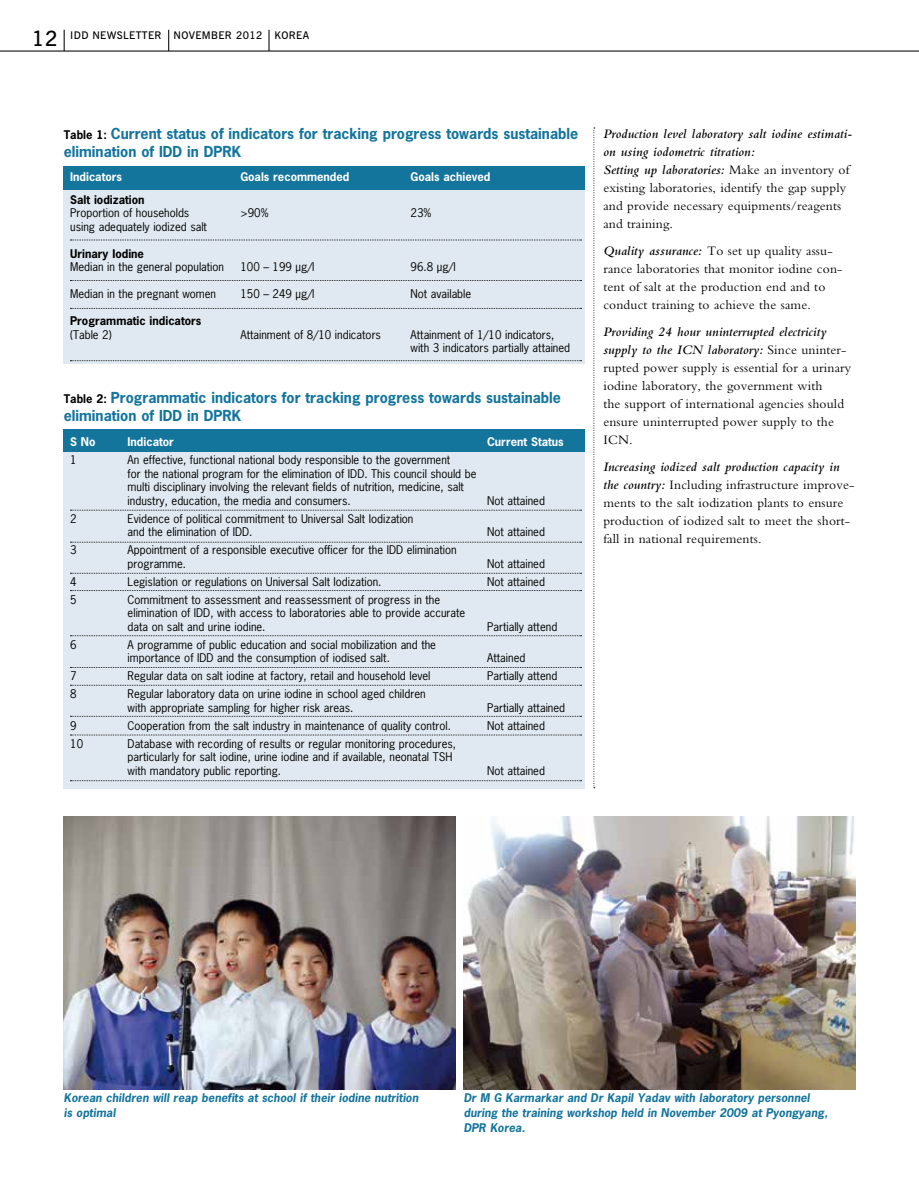
<style>
.page{position:relative;width:919px;height:1187px;background:#fff}
.page>*{position:absolute;margin:0;border:0;box-sizing:border-box;transform-origin:0 0}
.t1{font:600 21px "News Gothic BT";color:#000}
.t2{font:700 14.25px/18px "News Gothic";color:#13749c}
.t3{font:13.5px/18px "Bembo";letter-spacing:.01em;color:#000}
.t4{font:11.25px/13.5px "News Gothic";color:#000}
.t5{font:italic 700 11.25px/15px "News Gothic";letter-spacing:.005em;color:#13749c}
.t6{font:700 11.25px "News Gothic";color:#fff}
.t7{font:700 11.25px "News Gothic";color:#000}
.t8{font:600 10.5px "News Gothic BT";letter-spacing:.035em;color:#000}
.s1{font-size:11.25px;color:#000}
.s2{font-weight:600;font-style:italic}
</style>
<div class="page">
<svg style="left:168px;top:30px;width:1px;height:20px"></svg>
<svg style="left:268px;top:30px;width:1px;height:20px"></svg>
<hr style="left:0;top:50px;width:918px;height:2px;background:#000">
<svg style="left:64px;top:30px;width:1px;height:21px"></svg>
<svg style="left:593px;top:128px;width:2px;height:660px"></svg>
<div style="left:64px;top:189px;width:521px;height:175px;background:#e0e9f1"></div>
<div style="left:64px;top:166px;width:521px;height:23px;background:#13749c"></div>
<svg style="left:70px;top:240px;width:511px;height:1px"></svg>
<svg style="left:70px;top:280px;width:511px;height:1px"></svg>
<svg style="left:70px;top:308px;width:511px;height:1px"></svg>
<svg style="left:70px;top:360px;width:511px;height:1px"></svg>
<div style="left:64px;top:452px;width:521px;height:336px;background:#e0e9f1"></div>
<div style="left:64px;top:429px;width:521px;height:23px;background:#13749c"></div>
<svg style="left:70px;top:510px;width:511px;height:1px"></svg>
<svg style="left:70px;top:542px;width:511px;height:1px"></svg>
<svg style="left:70px;top:573px;width:511px;height:1px"></svg>
<svg style="left:70px;top:590px;width:511px;height:1px"></svg>
<svg style="left:70px;top:635px;width:511px;height:1px"></svg>
<svg style="left:70px;top:667px;width:511px;height:1px"></svg>
<svg style="left:70px;top:716px;width:511px;height:1px"></svg>
<svg style="left:70px;top:734px;width:511px;height:1px"></svg>
<svg style="left:70px;top:780px;width:511px;height:1px"></svg>
<img style="left:463px;top:816px;width:392px;height:273px">
<img style="left:64px;top:816px;width:391px;height:273px">
<svg style="left:70px;top:685px;width:511px;height:1px"></svg>
<h1 class="t1" style="left:32px;top:26px;width:28px">12</h1>
<p class="t8" style="left:70px;top:29px;width:240px">IDD NEWSLETTER NOVEMBER 2012 KOREA</p>
<p class="t2" style="left:64px;top:124px;width:516px"><span class="s1">Table 1:</span> Current status of indicators for tracking progress towards sustainable elimination of IDD in DPRK</p>
<p class="t6" style="left:70px;top:170px;width:53px">Indicators</p>
<p class="t6" style="left:240px;top:170px;width:111px">Goals recommended</p>
<p class="t6" style="left:410px;top:170px;width:81px">Goals achieved</p>
<p class="t7" style="left:70px;top:192px;width:76px">Salt iodization</p>
<p class="t4" style="left:70px;top:206px;width:121px">Proportion of households</p>
<p class="t4" style="left:240px;top:206px;width:30px">&gt;90%</p>
<p class="t4" style="left:410px;top:206px;width:22px">23%</p>
<p class="t4" style="left:70px;top:220px;width:138px">using adequately iodized salt</p>
<p class="t7" style="left:70px;top:246px;width:75px">Urinary Iodine</p>
<p class="t4" style="left:70px;top:260px;width:155px">Median in the general population</p>
<p class="t4" style="left:240px;top:260px;width:76px">100 – 199 µg/l</p>
<p class="t4" style="left:410px;top:260px;width:47px">96.8 µg/l</p>
<p class="t4" style="left:70px;top:287px;width:147px">Median in the pregnant women</p>
<p class="t4" style="left:240px;top:287px;width:76px">150 – 249 µg/l</p>
<p class="t4" style="left:410px;top:287px;width:62px">Not available</p>
<p class="t7" style="left:70px;top:314px;width:133px">Programmatic indicators</p>
<p class="t4" style="left:70px;top:328px;width:43px">(Table 2)</p>
<p class="t4" style="left:240px;top:328px;width:142px">Attainment of 8/10 indicators</p>
<p class="t4" style="left:410px;top:328px;width:161px">Attainment of 1/10 indicators, with 3 indicators partially attained</p>
<p class="t2" style="left:64px;top:388px;width:498px"><span class="s1">Table 2:</span> Programmatic indicators for tracking progress towards sustainable elimination of IDD in DPRK</p>
<p class="t6" style="left:70px;top:434px;width:27px">S No</p>
<p class="t6" style="left:128px;top:434px;width:48px">Indicator</p>
<p class="t6" style="left:487px;top:434px;width:78px">Current Status</p>
<p class="t4" style="left:70px;top:453px;width:8px">1</p>
<p class="t4" style="left:128px;top:453px;width:350px">An effective, functional national body responsible to the government<br>for the national program for the elimination of IDD. This council should be multi disciplinary involving the relevant fields of nutrition, medicine, salt industry, education, the media and consumers.</p>
<p class="t4" style="left:487px;top:493px;width:59px">Not attained</p>
<p class="t4" style="left:70px;top:511px;width:8px">2</p>
<p class="t4" style="left:128px;top:511px;width:287px">Evidence of political commitment to Universal Salt Iodization and the elimination of IDD.</p>
<p class="t4" style="left:70px;top:543px;width:8px">3</p>
<p class="t4" style="left:128px;top:543px;width:330px">Appointment of a responsible executive officer for the IDD elimination programme.</p>
<p class="t4" style="left:487px;top:525px;width:59px">Not attained</p>
<p class="t4" style="left:487px;top:556px;width:59px">Not attained</p>
<p class="t4" style="left:70px;top:574px;width:8px">4</p>
<p class="t4" style="left:128px;top:574px;width:255px">Legislation or regulations on Universal Salt Iodization.</p>
<p class="t4" style="left:487px;top:574px;width:59px">Not attained</p>
<p class="t4" style="left:70px;top:592px;width:8px">5</p>
<p class="t4" style="left:128px;top:592px;width:339px">Commitment to assessment and reassessment of progress in the elimination of IDD, with access to laboratories able to provide accurate data on salt and urine iodine.</p>
<p class="t4" style="left:487px;top:619px;width:72px">Partially attend</p>
<p class="t4" style="left:70px;top:637px;width:8px">6</p>
<p class="t4" style="left:128px;top:637px;width:310px">A programme of public education and social mobilization and the importance of IDD and the consumption of iodised salt.</p>
<p class="t4" style="left:487px;top:651px;width:40px">Attained</p>
<p class="t4" style="left:70px;top:669px;width:8px">7</p>
<p class="t4" style="left:128px;top:669px;width:304px">Regular data on salt iodine at factory, retail and household level</p>
<p class="t4" style="left:487px;top:669px;width:72px">Partially attend</p>
<p class="t4" style="left:70px;top:687px;width:8px">8</p>
<p class="t4" style="left:128px;top:687px;width:299px">Regular laboratory data on urine iodine in school aged children with appropriate sampling for higher risk areas.</p>
<p class="t4" style="left:487px;top:700px;width:79px">Partially attained</p>
<p class="t4" style="left:70px;top:718px;width:8px">9</p>
<p class="t4" style="left:128px;top:718px;width:325px">Cooperation from the salt industry in maintenance of quality control.</p>
<p class="t4" style="left:487px;top:718px;width:59px">Not attained</p>
<p class="t4" style="left:70px;top:736px;width:14px">10</p>
<p class="t4" style="left:128px;top:736px;width:330px">Database with recording of results or regular monitoring procedures, particularly for salt iodine, urine iodine and if available, neonatal TSH with mandatory public reporting.</p>
<p class="t4" style="left:487px;top:763px;width:59px">Not attained</p>
<p class="t3" style="left:603px;top:124px;width:250px"><span class="s2">Production level laboratory salt iodine estimati&shy;on using iodometric titration:<br>Setting up laboratories:</span> Make an inventory of existing laboratories, identify the gap supply and provide necessary equipments/reagents and training.</p>
<p class="t3" style="left:603px;top:241px;width:240px"><span class="s2">Quality assurance:</span> To set up quality assu&shy;rance laboratories that monitor iodine con&shy;tent of salt at the production end and to conduct training to achieve the same.</p>
<p class="t3" style="left:603px;top:322px;width:249px"><span class="s2">Providing 24 hour uninterrupted electricity supply to the ICN laboratory:</span> Since uninter&shy;rupted power supply is essential for a urinary iodine laboratory, the government with<br>the support of international agencies should ensure uninterrupted power supply to the ICN.</p>
<p class="t3" style="left:603px;top:457px;width:252px"><span class="s2">Increasing iodized salt production capacity in the country:</span> Including infrastructure improve&shy;ments to the salt iodization plants to ensure production of iodized salt to meet the short&shy;fall in national requirements.</p>
<p class="t5" style="left:64px;top:1090px;width:356px">Korean children will reap benefits at school if their iodine nutrition is optimal</p>
<p class="t5" style="left:463px;top:1090px;width:365px">Dr M G Karmarkar and Dr Kapil Yadav with laboratory personnel during the training workshop held in November 2009 at Pyongyang,<br>DPR Korea.</p>
</div>
